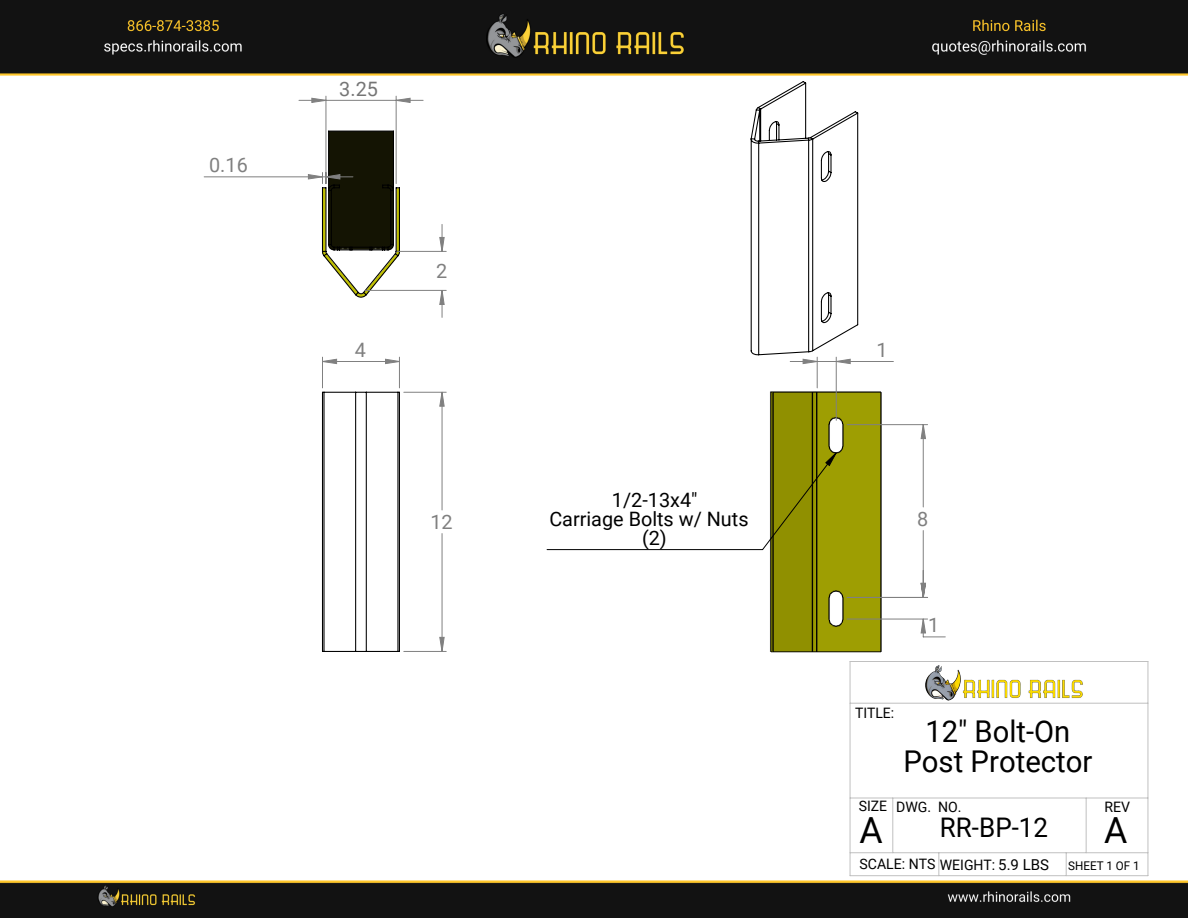
<style>
.page{position:relative;width:1188px;height:918px;background:#fff}
.page>*{position:absolute;margin:0;border:0;box-sizing:border-box;transform-origin:0 0}
.t1{font:36px "Roboto";color:#000}
.t2{font:30px/30px "Roboto";color:#000;text-align:center}
.t3{font:27px "Roboto";color:#000;scale:.96 1}
.t4{font:19.8px/19.2px "Roboto";color:#000;text-align:center}
.t5{font:19.8px "Roboto";color:#808080}
.t6{font:19.8px "Roboto";color:#757575}
.t7{font:14.4px "Roboto";color:#000}
.t8{font:12px "Roboto";color:#000}
.s1{font-size:15px}
</style>
<div class="page">
<img style="left:0;top:0;width:1188px;height:918px">
<img style="left:753px;top:652px;width:146px;height:17px">
<img style="left:304px;top:113px;width:4px;height:202px">
<hr style="left:850px;top:875px;width:298px;height:1px;background:#c0c0c0">
<hr style="left:1148px;top:661px;width:1px;height:215px;background:#c0c0c0">
<hr style="left:850px;top:661px;width:298px;height:1px;background:#c0c0c0">
<hr style="left:850px;top:661px;width:1px;height:215px;background:#c0c0c0">
<hr style="left:850px;top:852px;width:298px;height:1px;background:#c0c0c0">
<hr style="left:850px;top:798px;width:298px;height:1px;background:#c0c0c0">
<hr style="left:850px;top:703px;width:298px;height:1px;background:#c0c0c0">
<hr style="left:892px;top:798px;width:1px;height:55px;background:#c0c0c0">
<svg style="left:938px;top:853px;width:1px;height:22px"></svg>
<hr style="left:1086px;top:798px;width:1px;height:55px;background:#c0c0c0">
<svg style="left:1066px;top:853px;width:1px;height:22px"></svg>
<hr style="left:404px;top:651px;width:42px;height:1px;background:#808080">
<svg style="left:750px;top:80px;width:109px;height:18px"></svg>
<hr style="left:847px;top:424px;width:81px;height:1px;background:#808080">
<hr style="left:847px;top:597px;width:81px;height:1px;background:#808080">
<svg style="left:926px;top:619px;width:19px;height:19px"></svg>
<hr style="left:326px;top:96px;width:1px;height:88px;background:#808080">
<hr style="left:396px;top:96px;width:1px;height:88px;background:#808080">
<hr style="left:204px;top:176px;width:119px;height:1px;background:#808080">
<svg style="left:308px;top:98px;width:618px;height:553px"></svg>
<img style="left:920px;top:651px;width:169px;height:68px">
<h3 class="t5" style="left:209px;top:152px;width:40px">0.16</h3>
<h3 class="t6" style="left:339px;top:75px;width:40px">3.25</h3>
<h3 class="t5" style="left:436px;top:257px;width:13px">2</h3>
<h3 class="t5" style="left:355px;top:336px;width:13px">4</h3>
<h3 class="t5" style="left:876px;top:336px;width:13px">1</h3>
<h3 class="t5" style="left:431px;top:508px;width:24px">12</h3>
<h3 class="t4" style="left:549px;top:489px;width:201px">1/2-13x4"<br>Carriage Bolts w/ Nuts (2)</h3>
<h3 class="t5" style="left:917px;top:505px;width:13px">8</h3>
<h3 class="t5" style="left:928px;top:612px;width:13px">1</h3>
<p class="t7" style="left:855px;top:702px;width:41px">TITLE:</p>
<h2 class="t2" style="left:903px;top:715px;width:191px">12" Bolt-On<br>Post Protector</h2>
<p class="t7" style="left:859px;top:796px;width:30px">SIZE</p>
<p class="t7" style="left:896px;top:796px;width:67px">DWG. NO.</p>
<p class="t7" style="left:1105px;top:797px;width:27px">REV</p>
<h3 class="t3" style="left:940px;top:808px;width:114px">RR-BP-12</h3>
<p class="t7" style="left:860px;top:854px;width:191px">SCALE: NTS WEIGHT: <span class="s1">5.9 LBS</span></p>
<p class="t8" style="left:1068px;top:857px;width:73px">SHEET 1 OF 1</p>
<h1 class="t1" style="left:860px;top:805px;width:25px">A</h1>
<h1 class="t1" style="left:1104px;top:805px;width:25px">A</h1>
</div>
